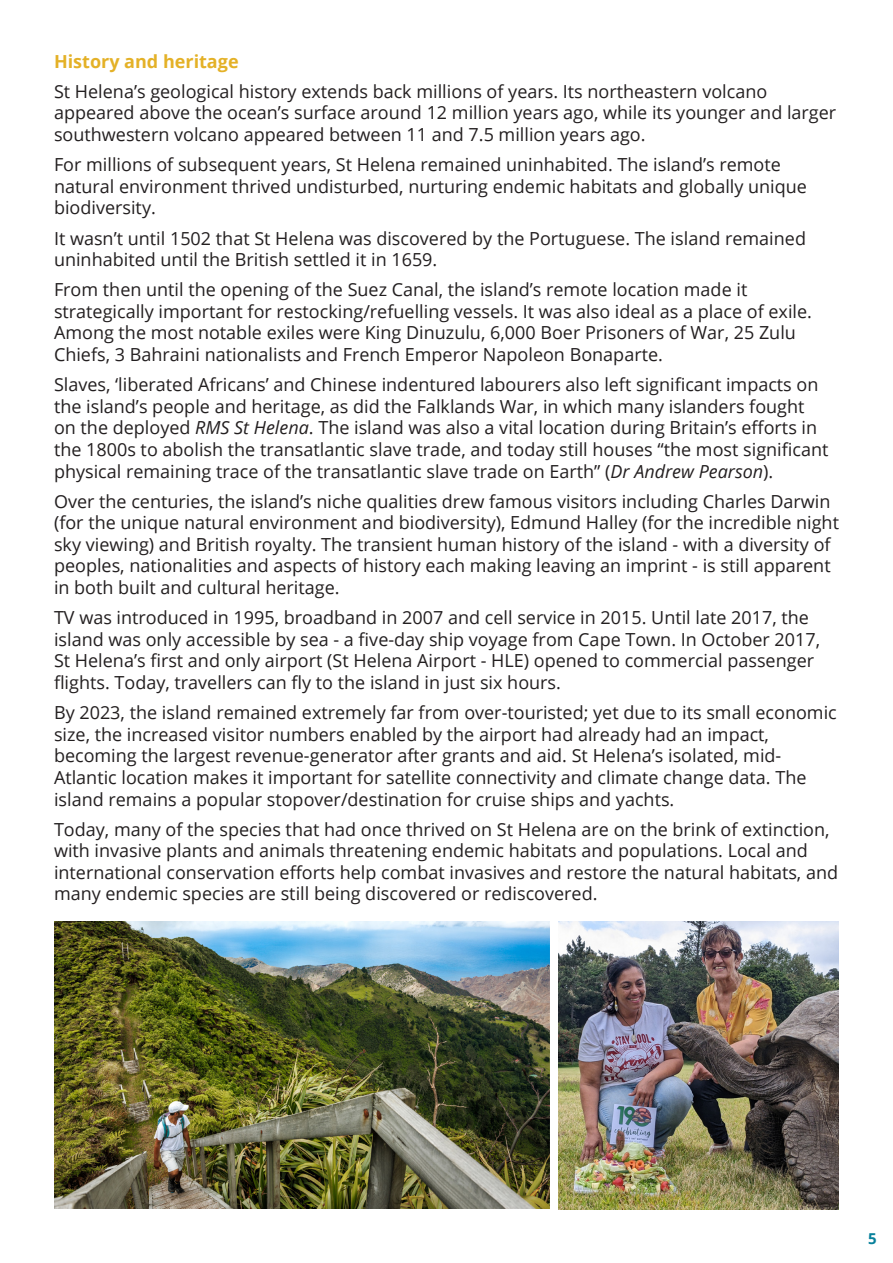
<style>
.page{position:relative;width:893px;height:1263px;background:#fff}
.page>*{position:absolute;margin:0;border:0;box-sizing:border-box;transform-origin:0 0}
.t1{font:18px/21.6px "Open Sans";color:#231f20}
.t2{font:700 18px "Open Sans";color:#e4b127}
.t3{font:700 15px "Open Sans";color:#08819c}
.s1{font-style:italic}
</style>
<div class="page">
<img style="left:54px;top:922px;width:496px;height:286px">
<img style="left:559px;top:922px;width:280px;height:287px">
<p class="t2" style="left:54px;top:49px;width:186px">History and heritage</p>
<p class="t1" style="left:54px;top:80px;width:784px">St Helena’s geological history extends back millions of years. Its northeastern volcano appeared above the ocean’s surface around 12 million years ago, while its younger and larger southwestern volcano appeared between 11 and 7.5 million years ago.</p>
<p class="t1" style="left:54px;top:153px;width:754px">For millions of subsequent years, St Helena remained uninhabited. The island’s remote natural environment thrived undisturbed, nurturing endemic habitats and globally unique biodiversity.</p>
<p class="t1" style="left:54px;top:227px;width:753px">It wasn’t until 1502 that St Helena was discovered by the Portuguese. The island remained uninhabited until the British settled it in 1659.</p>
<p class="t1" style="left:54px;top:278px;width:759px">From then until the opening of the Suez Canal, the island’s remote location made it strategically important for restocking/refuelling vessels. It was also ideal as a place of exile.<br>Among the most notable exiles were King Dinuzulu, 6,000 Boer Prisoners of War, 25 Zulu Chiefs, 3 Bahraini nationalists and French Emperor Napoleon Bonaparte.</p>
<p class="t1" style="left:54px;top:373px;width:776px">Slaves, ‘liberated Africans’ and Chinese indentured labourers also left significant impacts on the island’s people and heritage, as did the Falklands War, in which many islanders fought on the deployed <span class="s1">RMS St Helena</span>. The island was also a vital location during Britain’s efforts in the 1800s to abolish the transatlantic slave trade, and today still houses “the most significant physical remaining trace of the transatlantic slave trade on Earth” (<span class="s1">Dr Andrew Pearson</span>).</p>
<p class="t1" style="left:54px;top:490px;width:786px">Over the centuries, the island’s niche qualities drew famous visitors including Charles Darwin (for the unique natural environment and biodiversity), Edmund Halley (for the incredible night sky viewing) and British royalty. The transient human history of the island - with a diversity of peoples, nationalities and aspects of history each making leaving an imprint - is still apparent in both built and cultural heritage.</p>
<p class="t1" style="left:54px;top:606px;width:768px">TV was introduced in 1995, broadband in 2007 and cell service in 2015. Until late 2017, the island was only accessible by sea - a five-day ship voyage from Cape Town. In October 2017, St Helena’s first and only airport (St Helena Airport - HLE) opened to commercial passenger flights. Today, travellers can fly to the island in just six hours.</p>
<p class="t1" style="left:54px;top:701px;width:784px">By 2023, the island remained extremely far from over-touristed; yet due to its small economic size, the increased visitor numbers enabled by the airport had already had an impact, becoming the largest revenue-generator after grants and aid. St Helena’s isolated, mid-Atlantic location makes it important for satellite connectivity and climate change data. The island remains a popular stopover/destination for cruise ships and yachts.</p>
<p class="t1" style="left:54px;top:818px;width:786px">Today, many of the species that had once thrived on St Helena are on the brink of extinction, with invasive plants and animals threatening endemic habitats and populations. Local and international conservation efforts help combat invasives and restore the natural habitats, and many endemic species are still being discovered or rediscovered.</p>
<p class="t3" style="left:868px;top:1228px;width:10px">5</p>
</div>
